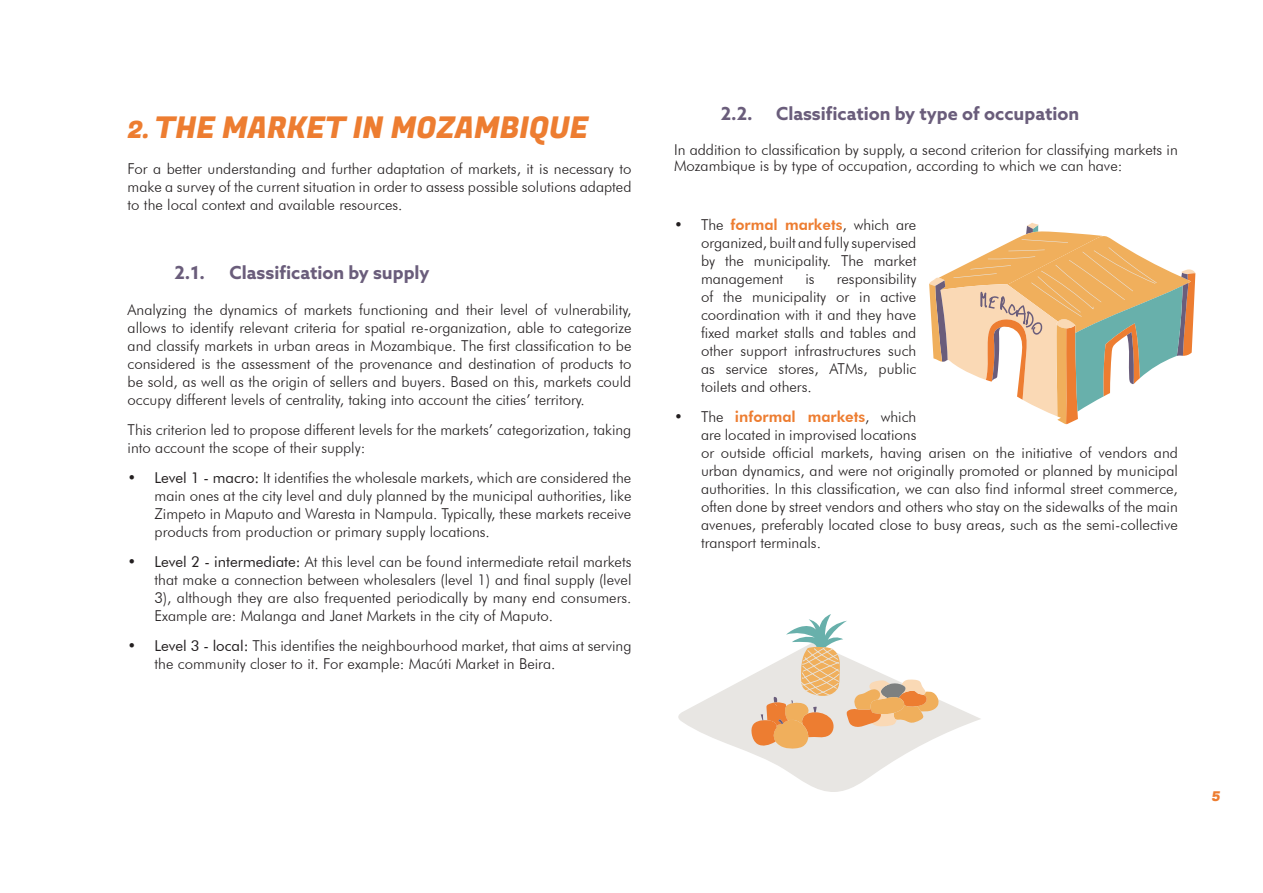
<style>
.page{position:relative;width:1263px;height:893px;background:#fff}
.page>*{position:absolute;margin:0;border:0;box-sizing:border-box;transform-origin:0 0}
.t1{font:30px "Fugaz One";color:#ed7d31}
.t2{font:700 18px "Azo Sans";color:#6a5d7b}
.t3{font:300 15px/18px "Futura BT";color:#231f20;text-align:justify}
.t4{font:13.5px "Fugaz One";color:#ed7d31}
.s1{font-size:24px}
.s2{font-weight:400}
.s3{font-weight:800;color:#ed7d31}
</style>
<div class="page">
<svg style="left:929px;top:223px;width:266px;height:201px"></svg>
<svg style="left:1055px;top:265px;width:46px;height:37px"></svg>
<svg style="left:1069px;top:260px;width:56px;height:40px"></svg>
<svg style="left:1082px;top:252px;width:51px;height:39px"></svg>
<svg style="left:1094px;top:250px;width:61px;height:34px"></svg>
<svg style="left:1108px;top:247px;width:49px;height:36px;fill:#f0af5c"></svg>
<svg style="left:953px;top:273px;width:44px;height:5px"></svg>
<svg style="left:970px;top:265px;width:41px;height:5px"></svg>
<hr style="left:988px;top:256px;width:47px;height:3px;background:#e8e6e3">
<hr style="left:1008px;top:250px;width:37px;height:1px;background:#e8e6e3">
<svg style="left:1021px;top:239px;width:47px;height:4px"></svg>
<svg style="left:678px;top:676px;width:303px;height:116px"></svg>
<svg style="left:751px;top:614px;width:188px;height:135px"></svg>
<p class="t1" style="left:128px;top:106px;width:462px"><span class="s1">2.</span> THE MARKET IN MOZAMBIQUE</p>
<p class="t3" style="left:128px;top:159px;width:505px">For a better understanding and further adaptation of markets, it is necessary to make a survey of the current situation in order to assess possible solutions adapted to the local context and available resources.</p>
<p class="t2" style="left:174px;top:261px;width:32px">2.1.</p>
<p class="t2" style="left:230px;top:261px;width:201px">Classification by supply</p>
<p class="t3" style="left:128px;top:301px;width:505px">Analyzing the dynamics of markets functioning and their level of vulnerability, allows to identify relevant criteria for spatial re-organization, able to categorize and classify markets in urban areas in Mozambique. The first classification to be considered is the assessment of the provenance and destination of products to be sold, as well as the origin of sellers and buyers. Based on this, markets could occupy different levels of centrality, taking into account the cities’ territory.</p>
<p class="t3" style="left:128px;top:421px;width:505px">This criterion led to propose different levels for the markets’ categorization, taking into account the scope of their supply:</p>
<p class="t3" style="left:155px;top:469px;width:478px;text-indent:-27px"><span class="s2">• Level 1 - macro:</span> It identifies the wholesale markets, which are considered the main ones at the city level and duly planned by the municipal authorities, like Zimpeto in Maputo and Waresta in Nampula. Typically, these markets receive products from production or primary supply locations.</p>
<p class="t3" style="left:155px;top:553px;width:478px;text-indent:-27px"><span class="s2">• Level 2 - intermediate:</span> At this level can be found intermediate retail markets that make a connection between wholesalers (level 1) and final supply (level 3), although they are also frequented periodically by many end consumers.<br>Example are: Malanga and Janet Markets in the city of Maputo.</p>
<p class="t3" style="left:155px;top:637px;width:478px;text-indent:-27px"><span class="s2">• Level 3 - local:</span> This identifies the neighbourhood market, that aims at serving the community closer to it. For example: Macúti Market in Beira.</p>
<p class="t2" style="left:721px;top:102px;width:33px">2.2.</p>
<p class="t2" style="left:776px;top:102px;width:305px">Classification by type of occupation</p>
<p class="t3" style="left:674px;top:141px;width:505px;line-height:16.5px">In addition to classification by supply, a second criterion for classifying markets in<br>Mozambique is by type of occupation, according to which we can have:</p>
<p class="t3" style="left:701px;top:215px;width:217px;text-indent:-27px">• The <span class="s3">formal markets</span>, which are organized, built and fully supervised by the municipality. The market management</p>
<p class="t3" style="left:701px;top:269px;width:217px;text-indent:136px">responsibility of the municipality or in active coordination with it and they have fixed market stalls and tables and other support infrastructures such as service stores, ATMs, public toilets and others.</p>
<p class="t3" style="left:701px;top:407px;width:478px;text-align:left;text-indent:-27px">• The <span class="s3">informal markets</span>, which<br>are located in improvised locations<br>or outside official markets, having arisen on the initiative of vendors and urban dynamics, and were not originally promoted or planned by municipal authorities. In this classification, we can also find informal street commerce, often done by street vendors and others who stay on the sidewalks of the main avenues, preferably located close to busy areas, such as the semi-collective transport terminals.</p>
<p class="t3" style="left:805px;top:269px;width:11px">is</p>
<p class="t4" style="left:1212px;top:787px;width:10px">5</p>
</div>
